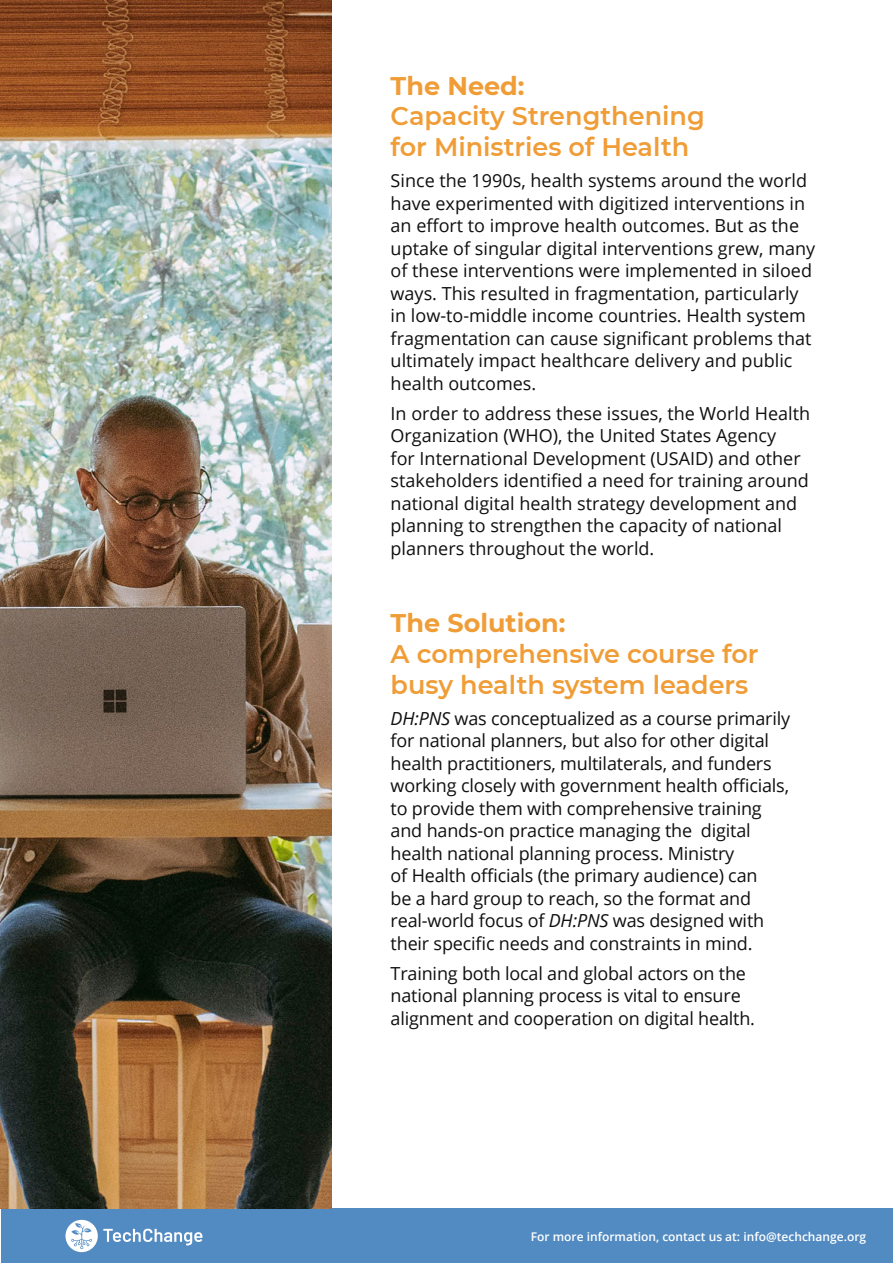
<style>
.page{position:relative;width:893px;height:1263px;background:#fff}
.page>*{position:absolute;margin:0;border:0;box-sizing:border-box;transform-origin:0 0}
.t1{font:600 25.5px/30.6px "Montserrat";color:#f09d37}
.t2{font:700 25.5px "Montserrat";color:#f09d37}
.t3{font:18px/22.5px "Open Sans";color:#0f0f0f}
.t4{font:600 12px "Open Sans";color:#fff}
.s1{font-style:italic}
</style>
<div class="page">
<div style="left:1px;top:1209px;width:892px;height:54px;background:#528bc2"></div>
<svg style="left:65px;top:1220px;width:137px;height:32px"></svg>
<img style="left:0;top:0;width:332px;height:1209px">
<h1 class="t2" style="left:391px;top:67px;width:135px">The Need:</h1>
<h1 class="t1" style="left:391px;top:100px;width:316px">Capacity Strengthening for Ministries of Health</h1>
<p class="t3" style="left:391px;top:169px;width:426px">Since the 1990s, health systems around the world have experimented with digitized interventions in an effort to improve health outcomes. But as the uptake of singular digital interventions grew, many of these interventions were implemented in siloed ways. This resulted in fragmentation, particularly in low-to-middle income countries. Health system fragmentation can cause significant problems that ultimately impact healthcare delivery and public health outcomes.</p>
<p class="t3" style="left:391px;top:401px;width:421px">In order to address these issues, the World Health Organization (WHO), the United States Agency<br>for International Development (USAID) and other stakeholders identified a need for training around national digital health strategy development and planning to strengthen the capacity of national planners throughout the world.</p>
<h1 class="t2" style="left:391px;top:605px;width:176px">The Solution:</h1>
<h1 class="t1" style="left:391px;top:637px;width:369px">A comprehensive course for busy health system leaders</h1>
<p class="t3" style="left:391px;top:706px;width:401px"><span class="s1">DH:PNS</span> was conceptualized as a course primarily for national planners, but also for other digital health practitioners, multilaterals, and funders working closely with government health officials, to provide them with comprehensive training and hands-on practice managing the digital health national planning process. Ministry<br>of Health officials (the primary audience) can<br>be a hard group to reach, so the format and real-world focus of <span class="s1">DH:PNS</span> was designed with their specific needs and constraints in mind.</p>
<p class="t3" style="left:391px;top:961px;width:366px">Training both local and global actors on the national planning process is vital to ensure alignment and cooperation on digital health.</p>
<p class="t4" style="left:531px;top:1228px;width:337px">For more information, contact us at: info@techchange.org</p>
</div>
